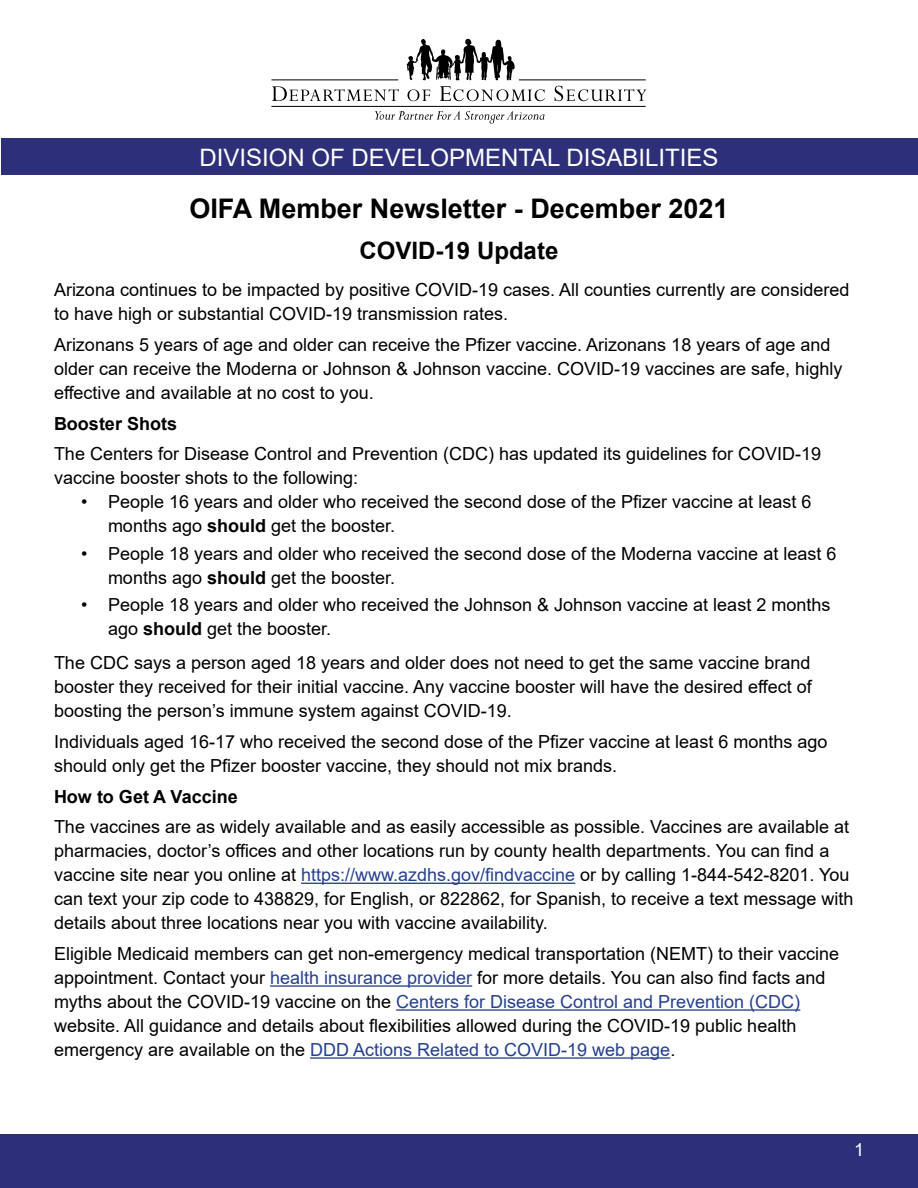
<style>
.page{position:relative;width:918px;height:1188px;background:#fff}
.page>*{position:absolute;margin:0;border:0;box-sizing:border-box;transform-origin:0 0}
.t1{font:700 27px "Arial";color:#000}
.t2{font:24px "Arial";color:#fff}
.t3{font:700 24px "Arial";color:#000}
.t4{font:18px/24px "Arial";color:#000}
.t5{font:700 18px "Arial";color:#000}
.t6{font:18px "Arial";color:#fff}
.s1{font-weight:700}
.s2{color:#25408f}
</style>
<div class="page">
<div style="left:0;top:1134px;width:918px;height:54px;background:#2d3079"></div>
<div style="left:2px;top:138px;width:916px;height:36px;background:#2d3079"></div>
<svg style="left:272px;top:86px;width:127px;height:15px"></svg>
<svg style="left:375px;top:111px;width:170px;height:13px"></svg>
<svg style="left:407px;top:39px;width:108px;height:41px"></svg>
<svg style="left:407px;top:89px;width:23px;height:12px"></svg>
<svg style="left:440px;top:86px;width:105px;height:15px"></svg>
<svg style="left:555px;top:86px;width:92px;height:15px"></svg>
<hr style="left:271px;top:79px;width:127px;height:1px;background:#000">
<hr style="left:519px;top:79px;width:127px;height:1px;background:#000">
<hr style="left:271px;top:106px;width:375px;height:1px;background:#000">
<hr style="left:301px;top:883px;width:274px;height:1px;background:#25408f">
<hr style="left:270px;top:985px;width:202px;height:2px;background:#25408f">
<hr style="left:396px;top:1009px;width:404px;height:2px;background:#25408f">
<hr style="left:310px;top:1057px;width:360px;height:2px;background:#25408f">
<h2 class="t2" style="left:200px;top:141px;width:520px">DIVISION OF DEVELOPMENTAL DISABILITIES</h2>
<h1 class="t1" style="left:189px;top:190px;width:541px">OIFA Member Newsletter - December 2021</h1>
<h2 class="t3" style="left:360px;top:233px;width:200px">COVID-19 Update</h2>
<p class="t4" style="left:54px;top:278px;width:797px">Arizona continues to be impacted by positive COVID-19 cases. All counties currently are considered to have high or substantial COVID-19 transmission rates.</p>
<p class="t4" style="left:54px;top:332px;width:790px">Arizonans 5 years of age and older can receive the Pfizer vaccine. Arizonans 18 years of age and older can receive the Moderna or Johnson &amp; Johnson vaccine. COVID-19 vaccines are safe, highly effective and available at no cost to you.</p>
<p class="t5" style="left:54px;top:411px;width:125px">Booster Shots</p>
<p class="t4" style="left:54px;top:442px;width:769px">The Centers for Disease Control and Prevention (CDC) has updated its guidelines for COVID-19 vaccine booster shots to the following:</p>
<p class="t4" style="left:108px;top:490px;width:705px;text-indent:-27px">• People 16 years and older who received the second dose of the Pfizer vaccine at least 6 months ago <span class="s1">should</span> get the booster.</p>
<p class="t4" style="left:108px;top:541px;width:730px;text-indent:-27px">• People 18 years and older who received the second dose of the Moderna vaccine at least 6 months ago <span class="s1">should</span> get the booster.</p>
<p class="t4" style="left:108px;top:593px;width:724px;text-indent:-27px">• People 18 years and older who received the Johnson &amp; Johnson vaccine at least 2 months ago <span class="s1">should</span> get the booster.</p>
<p class="t4" style="left:54px;top:651px;width:759px;text-align:justify">The CDC says a person aged 18 years and older does not need to get the same vaccine brand booster they received for their initial vaccine. Any vaccine booster will have the desired effect of boosting the person’s immune system against COVID-19.</p>
<p class="t4" style="left:54px;top:729px;width:775px">Individuals aged 16-17 who received the second dose of the Pfizer vaccine at least 6 months ago should only get the Pfizer booster vaccine, they should not mix brands.</p>
<p class="t5" style="left:54px;top:784px;width:185px">How to Get A Vaccine</p>
<p class="t4" style="left:54px;top:815px;width:801px">The vaccines are as widely available and as easily accessible as possible. Vaccines are available at pharmacies, doctor’s offices and other locations run by county health departments. You can find a vaccine site near you online at <span class="s2">https://www.azdhs.gov/findvaccine</span> or by calling 1-844-542-8201. You can text your zip code to 438829, for English, or 822862, for Spanish, to receive a text message with details about three locations near you with vaccine availability.</p>
<p class="t4" style="left:54px;top:942px;width:787px">Eligible Medicaid members can get non-emergency medical transportation (NEMT) to their vaccine appointment. Contact your <span class="s2">health insurance provider</span> for more details. You can also find facts and myths about the COVID-19 vaccine on the <span class="s2">Centers for Disease Control and Prevention (CDC) </span>website. All guidance and details about flexibilities allowed during the COVID-19 public health emergency are available on the <span class="s2">DDD Actions Related to COVID-19 web page</span>.</p>
<p class="t6" style="left:854px;top:1137px;width:12px">1</p>
</div>
